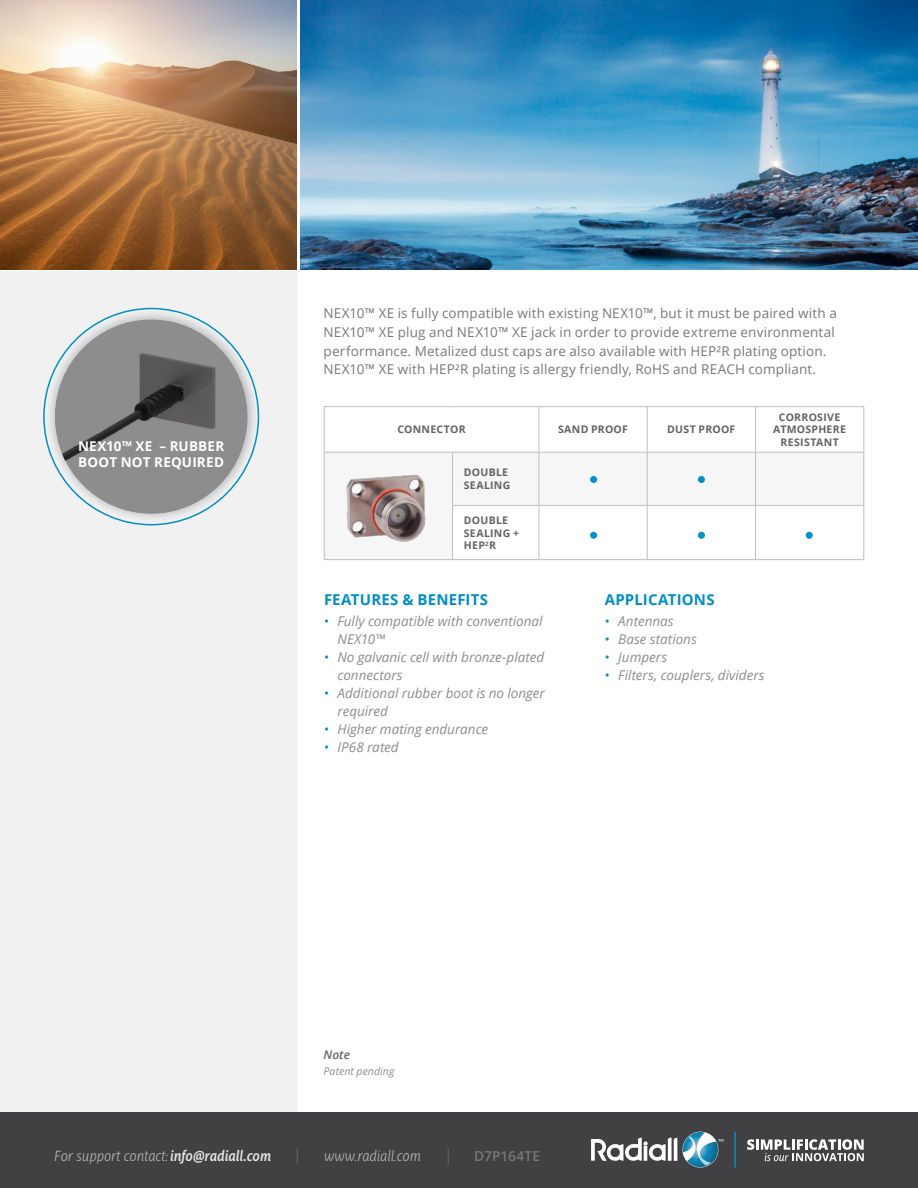
<style>
.page{position:relative;width:918px;height:1188px;background:#fff}
.page>*{position:absolute;margin:0;border:0;box-sizing:border-box;transform-origin:0 0}
.t1{font:700 15px "Open Sans";letter-spacing:.01em;color:#008fc5}
.t2{font:italic 300 14.25px "Ayita Pro";letter-spacing:-.01em;color:#b1b4b6}
.t3{font:600 13.65px "Open Sans";letter-spacing:.01em;color:#77787b}
.t4{font:13.5px/18.8px "Open Sans";letter-spacing:.01em;color:#77787b}
.t5{font:italic 13.5px/18px "Open Sans";color:#8a8c8e}
.t6{font:700 13.5px/16.5px "Open Sans";letter-spacing:.015em;color:#fff}
.t7{font:italic 600 12px "Open Sans";color:#636466}
.t8{font:700 10.5px/12.8px "Open Sans";letter-spacing:.025em;color:#636466}
.t9{font:italic 10.5px "Open Sans";letter-spacing:.01em;color:#8a8c8e}
.s1{font-style:normal;color:#008fc5}
.s2{font-weight:600;color:#e6e7e8}
</style>
<div class="page">
<div style="left:0;top:271px;width:297px;height:917px;background:#f1f1f2"></div>
<div style="left:0;top:1112px;width:918px;height:76px;background:#414042"></div>
<svg style="left:297px;top:1148px;width:1px;height:16px"></svg>
<svg style="left:448px;top:1149px;width:1px;height:16px"></svg>
<svg style="left:591px;top:1132px;width:132px;height:36px"></svg>
<hr style="left:734px;top:1132px;width:2px;height:35px;background:#008fc5">
<svg style="left:747px;top:1139px;width:117px;height:22px"></svg>
<div style="left:453px;top:453px;width:411px;height:52px;background:#f6f6f6"></div>
<svg style="left:538px;top:506px;width:326px;height:53px"></svg>
<hr style="left:324px;top:406px;width:129px;height:1px;background:#bcbec0">
<hr style="left:324px;top:407px;width:1px;height:45px;background:#bcbec0">
<hr style="left:453px;top:406px;width:86px;height:1px;background:#bcbec0">
<hr style="left:539px;top:406px;width:108px;height:1px;background:#bcbec0">
<hr style="left:539px;top:407px;width:1px;height:45px;background:#bcbec0">
<hr style="left:647px;top:406px;width:109px;height:1px;background:#bcbec0">
<hr style="left:647px;top:407px;width:1px;height:45px;background:#bcbec0">
<hr style="left:756px;top:406px;width:108px;height:1px;background:#bcbec0">
<hr style="left:755px;top:407px;width:1px;height:45px;background:#bcbec0">
<hr style="left:864px;top:407px;width:1px;height:45px;background:#bcbec0">
<hr style="left:324px;top:452px;width:129px;height:1px;background:#bcbec0">
<hr style="left:324px;top:452px;width:1px;height:53px;background:#bcbec0">
<hr style="left:453px;top:452px;width:86px;height:1px;background:#bcbec0">
<hr style="left:452px;top:452px;width:1px;height:53px;background:#bcbec0">
<hr style="left:539px;top:452px;width:108px;height:1px;background:#bcbec0">
<hr style="left:539px;top:452px;width:1px;height:53px;background:#bcbec0">
<hr style="left:647px;top:452px;width:109px;height:1px;background:#bcbec0">
<hr style="left:647px;top:452px;width:1px;height:53px;background:#bcbec0">
<hr style="left:756px;top:452px;width:108px;height:1px;background:#bcbec0">
<hr style="left:755px;top:452px;width:1px;height:53px;background:#bcbec0">
<hr style="left:864px;top:452px;width:1px;height:53px;background:#bcbec0">
<hr style="left:324px;top:505px;width:1px;height:54px;background:#bcbec0">
<hr style="left:452px;top:505px;width:87px;height:1px;background:#bcbec0">
<hr style="left:452px;top:506px;width:1px;height:53px;background:#bcbec0">
<hr style="left:539px;top:505px;width:108px;height:1px;background:#bcbec0">
<hr style="left:539px;top:506px;width:1px;height:53px;background:#bcbec0">
<hr style="left:647px;top:505px;width:109px;height:1px;background:#bcbec0">
<hr style="left:647px;top:506px;width:1px;height:53px;background:#bcbec0">
<hr style="left:756px;top:505px;width:108px;height:1px;background:#bcbec0">
<hr style="left:755px;top:506px;width:1px;height:53px;background:#bcbec0">
<hr style="left:864px;top:506px;width:1px;height:53px;background:#bcbec0">
<hr style="left:324px;top:559px;width:129px;height:1px;background:#bcbec0">
<hr style="left:453px;top:559px;width:86px;height:1px;background:#bcbec0">
<hr style="left:539px;top:559px;width:108px;height:1px;background:#bcbec0">
<hr style="left:647px;top:559px;width:109px;height:1px;background:#bcbec0">
<hr style="left:756px;top:559px;width:108px;height:1px;background:#bcbec0">
<img style="left:346px;top:474px;width:80px;height:68px">
<div style="left:806px;top:532px;width:7px;height:7px;background:#0092c8;border-radius:50%"></div>
<div style="left:590px;top:532px;width:7px;height:7px;background:#0092c8;border-radius:50%"></div>
<div style="left:698px;top:532px;width:7px;height:7px;background:#0092c8;border-radius:50%"></div>
<div style="left:590px;top:476px;width:7px;height:7px;background:#0092c8;border-radius:50%"></div>
<div style="left:698px;top:476px;width:7px;height:7px;background:#0092c8;border-radius:50%"></div>
<img style="left:300px;top:0;width:618px;height:270px">
<img style="left:0;top:0;width:297px;height:270px">
<img style="left:46px;top:311px;width:210px;height:210px">
<img style="left:55px;top:332px;width:169px;height:136px">
<svg style="left:55px;top:319px;width:193px;height:195px;background:#808080"></svg>
<p class="t6" style="left:78px;top:437px;width:148px">NEX10™ XE – RUBBER<br>BOOT NOT REQUIRED</p>
<p class="t4" style="left:324px;top:303px;width:515px">NEX10™ XE is fully compatible with existing NEX10™, but it must be paired with a NEX10™ XE plug and NEX10™ XE jack in order to provide extreme environmental performance. Metalized dust caps are also available with HEP²R plating option.<br>NEX10™ XE with HEP²R plating is allergy friendly, RoHS and REACH compliant.</p>
<p class="t8" style="left:397px;top:423px;width:70px">CONNECTOR</p>
<p class="t8" style="left:558px;top:423px;width:71px">SAND PROOF</p>
<p class="t8" style="left:667px;top:423px;width:70px">DUST PROOF</p>
<p class="t8" style="left:464px;top:466px;width:48px">DOUBLE<br>SEALING</p>
<p class="t8" style="left:464px;top:513px;width:57px">DOUBLE<br>SEALING +<br>HEP<sup>2</sup>R</p>
<p class="t8" style="left:773px;top:410px;width:74px;text-align:center">CORROSIVE<br>ATMOSPHERE<br>RESISTANT</p>
<p class="t1" style="left:324px;top:589px;width:166px">FEATURES &amp; BENEFITS</p>
<p class="t5" style="left:338px;top:612px;width:207px;text-indent:-14px"><span class="s1">•</span> Fully compatible with conventional<br>NEX10™</p>
<p class="t5" style="left:338px;top:648px;width:208px;text-indent:-14px"><span class="s1">•</span> No galvanic cell with bronze-plated connectors</p>
<p class="t5" style="left:338px;top:684px;width:209px;text-indent:-14px"><span class="s1">•</span> Additional rubber boot is no longer required</p>
<p class="t5" style="left:324px;top:720px;width:166px"><span class="s1">•</span> Higher mating endurance</p>
<p class="t5" style="left:324px;top:738px;width:76px"><span class="s1">•</span> IP68 rated</p>
<p class="t1" style="left:605px;top:589px;width:111px">APPLICATIONS</p>
<p class="t5" style="left:605px;top:612px;width:70px"><span class="s1">•</span> Antennas</p>
<p class="t5" style="left:605px;top:630px;width:94px"><span class="s1">•</span> Base stations</p>
<p class="t5" style="left:605px;top:648px;width:64px"><span class="s1">•</span> Jumpers</p>
<p class="t5" style="left:605px;top:666px;width:161px"><span class="s1">•</span> Filters, couplers, dividers</p>
<p class="t7" style="left:324px;top:1046px;width:28px">Note</p>
<p class="t9" style="left:324px;top:1064px;width:72px">Patent pending</p>
<p class="t2" style="left:54px;top:1147px;width:219px">For support contact: <span class="s2">info@radiall.com</span></p>
<p class="t2" style="left:324px;top:1147px;width:99px">www.radiall.com</p>
<p class="t3" style="left:474px;top:1147px;width:67px">D7P164TE</p>
</div>
